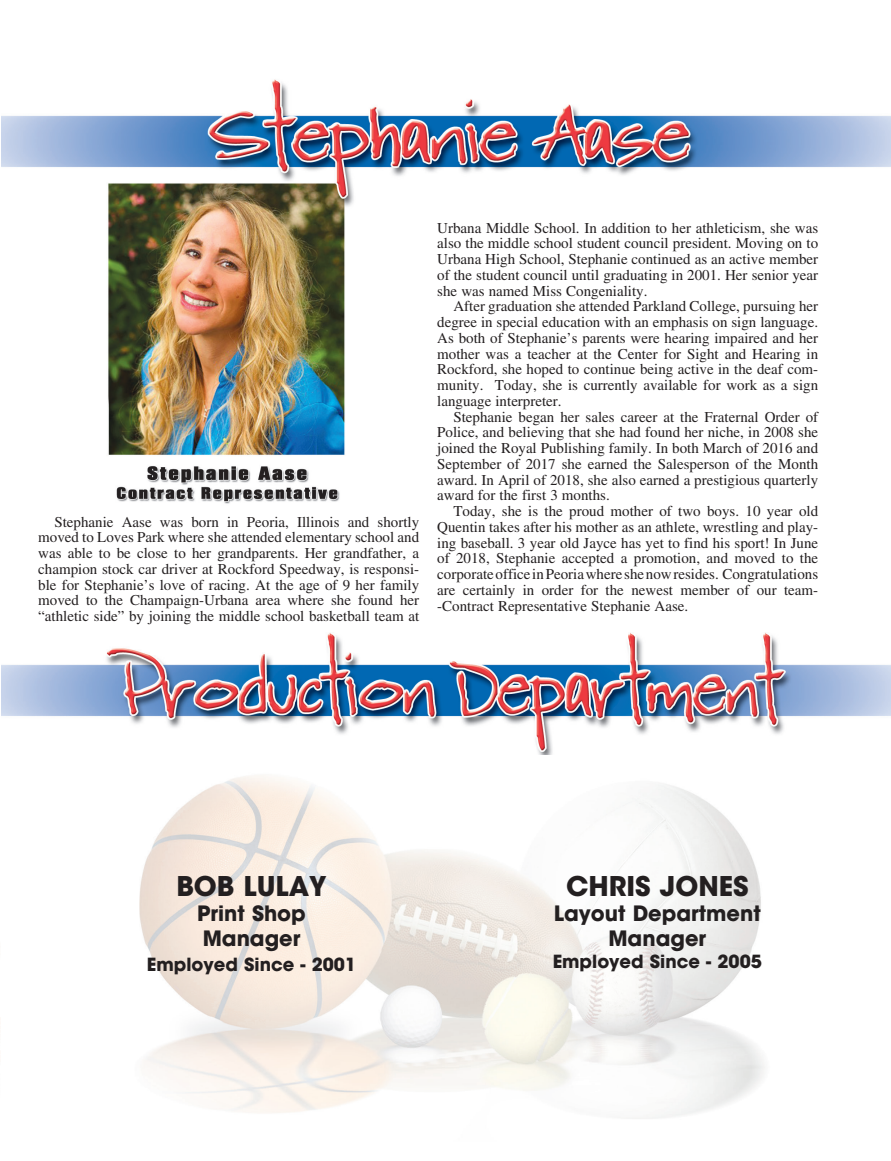
<style>
.page{position:relative;width:891px;height:1161px;background:#fff}
.page>*{position:absolute;margin:0;border:0;box-sizing:border-box;transform-origin:0 0}
.t1{font:700 27px "ITC Avant Garde Std";color:#231f20}
.t2{font:700 21px "ITC Avant Garde Std";color:#231f20}
.t3{font:700 18px "ITC Avant Garde Std";color:#231f20}
.t4{font:15px/15.8px "Times LT Std";color:#231f20;text-align:justify}
</style>
<div class="page">
<img style="left:2px;top:79px;width:889px;height:676px">
<img style="left:139px;top:775px;width:626px;height:344px">
<p class="t4" style="left:38px;top:514px;width:383px;text-indent:16px">Stephanie Aase was born in Peoria, Illinois and shortly moved to Loves Park where she attended elementary school and was able to be close to her grandparents. Her grandfather, a champion stock car driver at Rockford Speedway, is responsi&shy;ble for Stephanie’s love of racing. At the age of 9 her family moved to the Champaign-Urbana area where she found her “athletic side” by joining the middle school basketball team at</p>
<p class="t4" style="left:437px;top:220px;width:383px">Urbana Middle School. In addition to her athleticism, she was also the middle school student council president. Moving on to Urbana High School, Stephanie continued as an active member of the student council until graduating in 2001. Her senior year she was named Miss Congeniality.</p>
<p class="t4" style="left:437px;top:298px;width:383px;text-indent:16px">After graduation she attended Parkland College, pursuing her degree in special education with an emphasis on sign language.<br>As both of Stephanie’s parents were hearing impaired and her mother was a teacher at the Center for Sight and Hearing in Rockford, she hoped to continue being active in the deaf com&shy;munity. Today, she is currently available for work as a sign language interpreter.</p>
<p class="t4" style="left:437px;top:409px;width:383px;text-indent:16px">Stephanie began her sales career at the Fraternal Order of Police, and believing that she had found her niche, in 2008 she joined the Royal Publishing family. In both March of 2016 and September of 2017 she earned the Salesperson of the Month award. In April of 2018, she also earned a prestigious quarterly award for the first 3 months.</p>
<p class="t4" style="left:437px;top:503px;width:383px;text-indent:16px">Today, she is the proud mother of two boys. 10 year old Quentin takes after his mother as an athlete, wrestling and play&shy;ing baseball. 3 year old Jayce has yet to find his sport! In June of 2018, Stephanie accepted a promotion, and moved to the corporate office in Peoria where she now resides. Congratulations are certainly in order for the newest member of our team--Contract Representative Stephanie Aase.</p>
<p class="t1" style="left:176px;top:868px;width:152px">BOB LULAY</p>
<p class="t2" style="left:197px;top:899px;width:110px">Print Shop</p>
<p class="t2" style="left:203px;top:925px;width:99px">Manager</p>
<p class="t3" style="left:147px;top:953px;width:211px">Employed Since - 2001</p>
<p class="t1" style="left:566px;top:868px;width:184px">CHRIS JONES</p>
<p class="t2" style="left:554px;top:899px;width:208px">Layout Department</p>
<p class="t2" style="left:608px;top:925px;width:99px">Manager</p>
<p class="t3" style="left:553px;top:949px;width:211px">Employed Since - 2005</p>
</div>
